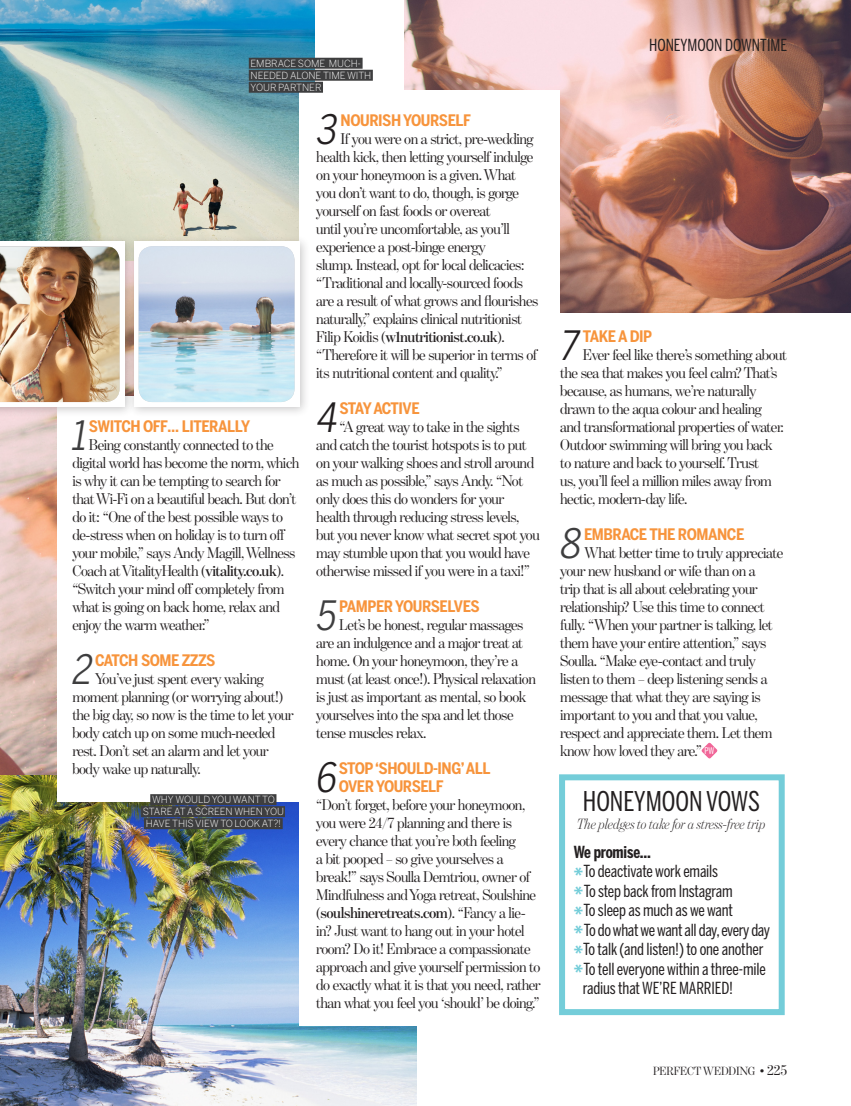
<style>
.page{position:relative;width:851px;height:1106px;background:#fff}
.page>*{position:absolute;margin:0;border:0;box-sizing:border-box;transform-origin:0 0}
.Body_Serif_no_indent{font:italic 40.05px "Benton Sans Cond";color:#3e3e3f}
.Body_Serif_no_indent-2{font:italic 40.05px "Benton Sans Cond";color:#231f20}
.Body_Serif_no_indent-3{font:27px "Benton Sans Comp";color:#231f20}
.t1{font:16.5px/19.5px "Benton Sans Comp";letter-spacing:-.01em;color:#231f20}
.t2{font:700 16.5px "Benton Sans Comp";letter-spacing:-.01em;color:#231f20}
.Body_Serif_no_indent-4{font:15.75px/18px "Benton Mod Disp";letter-spacing:-.03em;color:#231f20}
.Body_Serif_no_indent-5{font:700 15.75px/18px "Benton Sans Cond";letter-spacing:-.03em;color:#f7943c}
.Body_Serif_no_indent-6{font:700 15.75px "Benton Sans Cond";letter-spacing:-.05em;color:#f7943c}
.t3{font:italic 300 15px "Benton Mod Disp";letter-spacing:-.01em;color:#231f20}
.t4{font:12px "Benton Mod Disp";letter-spacing:-.01em;color:#231f20}
.Caption_In_Lines{font:300 9.75px/12px "Benton Sans";letter-spacing:-.01em;color:#fff}
.t5{font:9.15px "Benton Sans Comp";color:#fff}
.s1{font-weight:600}
.s2{font-family:"Benton Sans Cond";font-weight:700;font-size:19.5px;color:#74cdd9}
.s3{font-size:15px}
</style>
<div class="page">
<img style="left:404px;top:0;width:446px;height:312px">
<img style="left:0;top:418px;width:57px;height:357px">
<img style="left:0;top:0;width:315px;height:234px">
<div style="left:299px;top:90px;width:260px;height:935px;background:#fff"></div>
<img style="left:0;top:775px;width:416px;height:331px">
<div style="left:57px;top:396px;width:372px;height:405px;background:#fff"></div>
<div style="left:299px;top:585px;width:372px;height:440px;background:#fff"></div>
<div style="left:127px;top:234px;width:183px;height:184px;background:#231f20;opacity:.25"></div>
<div style="left:134px;top:241px;width:165px;height:166px;background:#fff"></div>
<img style="left:139px;top:246px;width:155px;height:156px">
<div style="left:0;top:234px;width:135px;height:184px;background:#231f20;opacity:.25"></div>
<div style="left:0;top:241px;width:124px;height:166px;background:linear-gradient(to right,#fff,#fff)"></div>
<img style="left:0;top:247px;width:119px;height:155px">
<svg style="left:701px;top:742px;width:17px;height:17px"></svg>
<div style="left:559px;top:774px;width:225px;height:241px;background:#fff;border:6px solid #74cdd9"></div>
<div style="left:249px;top:58px;width:113px;height:11px;background:#3e3e3f"></div>
<div style="left:249px;top:70px;width:124px;height:11px;background:#3e3e3f"></div>
<div style="left:249px;top:82px;width:74px;height:11px;background:#3e3e3f"></div>
<div style="left:150px;top:794px;width:126px;height:11px;background:#3e3e3f"></div>
<div style="left:141px;top:806px;width:144px;height:11px;background:#3e3e3f"></div>
<div style="left:144px;top:818px;width:139px;height:11px;background:#3e3e3f"></div>
<p class="Caption_In_Lines" style="left:250px;top:57px;width:122px">EMBRACE SOME MUCH-<br>NEEDED ALONE TIME WITH<br>YOUR PARTNER</p>
<p class="Body_Serif_no_indent" style="left:70px;top:412px;width:24px">1</p>
<p class="Body_Serif_no_indent-5" style="left:89px;top:417px;width:163px">SWITCH OFF… LITERALLY</p>
<p class="Body_Serif_no_indent-4" style="left:72px;top:436px;width:228px;text-indent:17px">Being constantly connected to the digital world has become the norm, which is why it can be tempting to search for that Wi-Fi on a beautiful beach. But don’t do it: “One of the best possible ways to de-stress when on holiday is to turn off your mobile,” says Andy Magill, Wellness Coach at VitalityHealth (<span class="s1">vitality.co.uk</span>). “Switch your mind off completely from what is going on back home, relax and enjoy the warm weather.”</p>
<p class="Body_Serif_no_indent" style="left:71px;top:646px;width:29px">2</p>
<p class="Body_Serif_no_indent-5" style="left:95px;top:651px;width:122px">CATCH SOME ZZZS</p>
<p class="Body_Serif_no_indent-4" style="left:72px;top:670px;width:223px;text-indent:23px">You’ve just spent every waking moment planning (or worrying about!) the big day, so now is the time to let your body catch up on some much-needed rest. Don’t set an alarm and let your</p>
<p class="Body_Serif_no_indent-4" style="left:72px;top:760px;width:130px">body wake up naturally.</p>
<p class="Caption_In_Lines" style="left:143px;top:793px;width:143px;text-align:center">WHY WOULD YOU WANT TO<br>STARE AT A SCREEN WHEN YOU<br>HAVE THIS VIEW TO LOOK AT?!</p>
<p class="Body_Serif_no_indent-2" style="left:315px;top:106px;width:29px">3</p>
<p class="Body_Serif_no_indent-5" style="left:340px;top:111px;width:132px">NOURISH YOURSELF</p>
<p class="Body_Serif_no_indent-4" style="left:316px;top:130px;width:219px;text-align:justify;text-indent:24px">If you were on a strict, pre-wedding health kick, then letting yourself indulge on your honeymoon is a given. What</p>
<p class="Body_Serif_no_indent-4" style="left:316px;top:184px;width:223px">you don’t want to do, though, is gorge yourself on fast foods or overeat<br>until you’re uncomfortable, as you’ll experience a post-binge energy<br>slump. Instead, opt for local delicacies: “Traditional and locally-sourced foods are a result of what grows and flourishes naturally,” explains clinical nutritionist Filip Koidis (<span class="s1">w1nutritionist.co.uk</span>). “Therefore it will be superior in terms of its nutritional content and quality.”</p>
<p class="Body_Serif_no_indent-2" style="left:315px;top:394px;width:29px">4</p>
<p class="Body_Serif_no_indent-6" style="left:339px;top:399px;width:82px">STAY ACTIVE</p>
<p class="Body_Serif_no_indent-4" style="left:316px;top:418px;width:225px;text-indent:23px">“A great way to take in the sights and catch the tourist hotspots is to put on your walking shoes and stroll around as much as possible,” says Andy. “Not only does this do wonders for your health through reducing stress levels, but you never know what secret spot you may stumble upon that you would have otherwise missed if you were in a taxi!”</p>
<p class="Body_Serif_no_indent" style="left:315px;top:592px;width:29px">5</p>
<p class="Body_Serif_no_indent-5" style="left:339px;top:597px;width:142px">PAMPER YOURSELVES</p>
<p class="Body_Serif_no_indent-4" style="left:316px;top:616px;width:221px;text-indent:23px">Let’s be honest, regular massages are an indulgence and a major treat at home. On your honeymoon, they’re a must (at least once!). Physical relaxation is just as important as mental, so book yourselves into the spa and let those tense muscles relax.</p>
<p class="Body_Serif_no_indent-2" style="left:314px;top:754px;width:30px">6</p>
<p class="Body_Serif_no_indent-5" style="left:339px;top:759px;width:153px">STOP ‘SHOULD-ING’ ALL<br>OVER YOURSELF</p>
<p class="Body_Serif_no_indent-4" style="left:316px;top:796px;width:226px">“Don’t forget, before your honeymoon, you were 24/7 planning and there is every chance that you’re both feeling<br>a bit pooped – so give yourselves a break!” says Soulla Demtriou, owner of Mindfulness and Yoga retreat, Soulshine (<span class="s1">soulshineretreats.com</span>). “Fancy a lie&shy;in? Just want to hang out in your hotel room? Do it! Embrace a compassionate approach and give yourself permission to do exactly what it is that you need, rather than what you feel you ‘should’ be doing.”</p>
<p class="t1" style="left:649px;top:35px;width:139px">HONEYMOON DOWNTIME</p>
<p class="Body_Serif_no_indent-2" style="left:558px;top:322px;width:28px">7</p>
<p class="Body_Serif_no_indent-5" style="left:583px;top:327px;width:71px">TAKE A DIP</p>
<p class="Body_Serif_no_indent-4" style="left:560px;top:346px;width:228px;text-indent:23px">Ever feel like there’s something about the sea that makes you feel calm? That’s because, as humans, we’re naturally drawn to the aqua colour and healing and transformational properties of water.<br>Outdoor swimming will bring you back to nature and back to yourself. Trust<br>us, you’ll feel a million miles away from hectic, modern-day life.</p>
<p class="Body_Serif_no_indent" style="left:558px;top:520px;width:30px">8</p>
<p class="Body_Serif_no_indent-5" style="left:584px;top:525px;width:162px">EMBRACE THE ROMANCE</p>
<p class="Body_Serif_no_indent-4" style="left:560px;top:544px;width:224px;text-indent:24px">What better time to truly appreciate your new husband or wife than on a<br>trip that is all about celebrating your relationship? Use this time to connect fully. “When your partner is talking, let them have your entire attention,” says Soulla. “Make eye-contact and truly listen to them – deep listening sends a message that what they are saying is important to you and that you value, respect and appreciate them. Let them know how loved they are.”</p>
<p class="t5" style="left:704px;top:745px;width:11px">PW</p>
<p class="Body_Serif_no_indent-3" style="left:582px;top:785px;width:179px">HONEYMOON VOWS</p>
<p class="t2" style="left:573px;top:842px;width:78px">We promise...</p>
<p class="t1" style="left:573px;top:861px;width:146px"><span class="s2">*</span>To deactivate work emails</p>
<p class="t1" style="left:573px;top:880px;width:160px"><span class="s2">*</span>To step back from Instagram</p>
<p class="t1" style="left:573px;top:900px;width:161px"><span class="s2">*</span>To sleep as much as we want</p>
<p class="t1" style="left:573px;top:919px;width:198px"><span class="s2">*</span>To do what we want all day, every day</p>
<p class="t1" style="left:573px;top:939px;width:191px"><span class="s2">*</span>To talk (and listen!) to one another</p>
<p class="t1" style="left:582px;top:958px;width:184px;text-indent:-9px"><span class="s2">*</span>To tell everyone within a three-mile radius that WE’RE MARRIED!</p>
<p class="t3" style="left:577px;top:815px;width:190px">The pledges to take for a stress-free trip</p>
<p class="t4" style="left:653px;top:1064px;width:136px">PERFECT WEDDING • <span class="s3">225</span></p>
</div>
